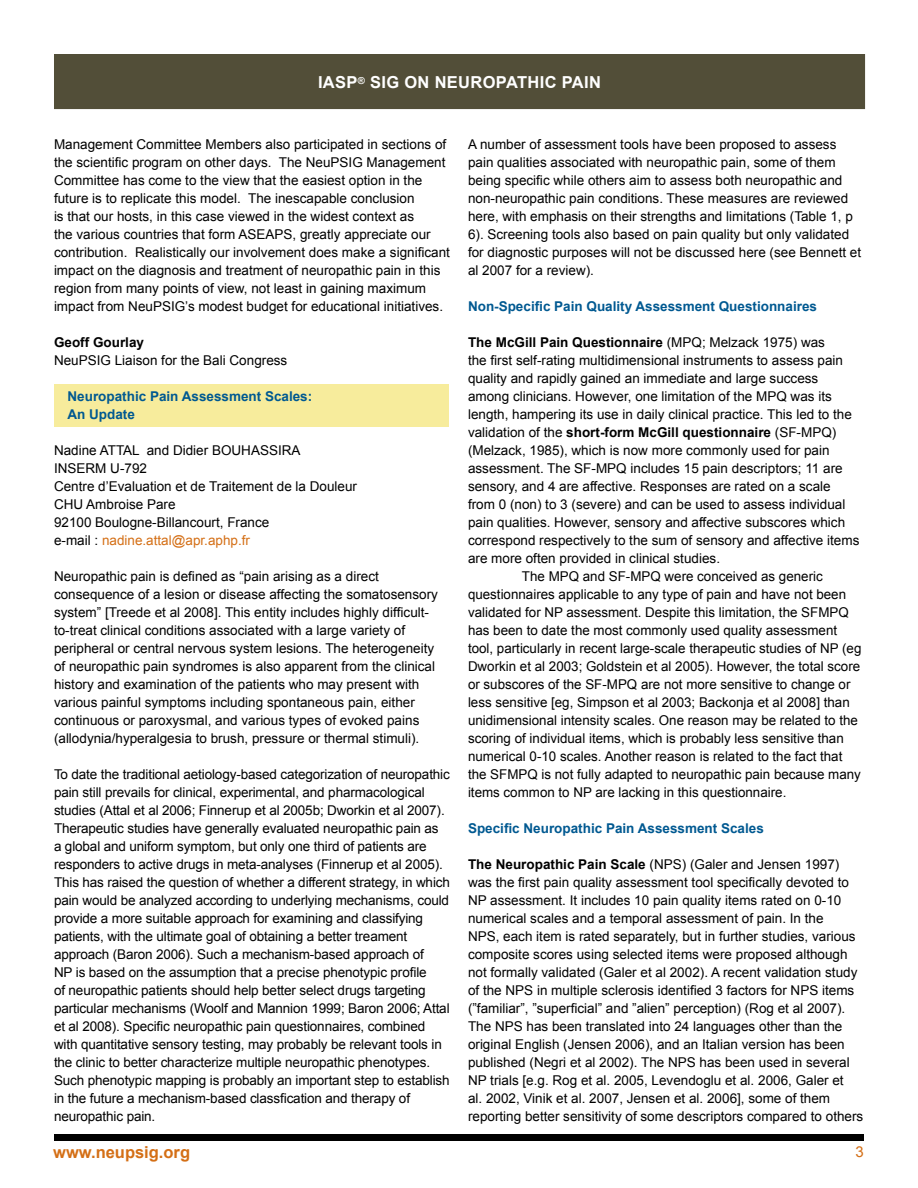
<style>
.page{position:relative;width:918px;height:1188px;background:#fff}
.page>*{position:absolute;margin:0;border:0;box-sizing:border-box;transform-origin:0 0}
.t1{font:700 16.5px "Arial";letter-spacing:.02em;color:#fff}
.t2{font:700 16.5px "Arial";color:#d46f16}
.t3{font:15px "Arial";color:#d46f16}
.t4{font:13.5px/18px "Arial";color:#000}
.t5{font:700 13.5px/18px "Arial";color:#005991}
.t6{font:700 13.5px "Arial";color:#000}
.s1{color:#d46f16}
.s2{font-weight:400}
.s3{font-weight:700}
</style>
<div class="page">
<div style="left:55px;top:384px;width:394px;height:42px;background:#f7ec9c"></div>
<div style="left:54px;top:1134px;width:810px;height:6px;background:#000"></div>
<div style="left:54px;top:54px;width:810px;height:54px;background:#524e38"></div>
<div style="left:54px;top:54px;width:811px;height:55px;border:1px solid #524e38"></div>
<p class="t1" style="left:318px;top:72px;width:129px">IASP<sup>®</sup> SIG on Neu</p>
<p class="t1" style="left:471px;top:72px;width:132px">ropathic P-ai n</p>
<p class="t4" style="left:54px;top:135px;width:397px">Management Committee Members also participated in sections of the scientific program on other days. The NeuPSIG Management Committee has come to the view that the easiest option in the future is to replicate this model. The inescapable conclusion<br>is that our hosts, in this case viewed in the widest context as<br>the various countries that form ASEAPS, greatly appreciate our contribution. Realistically our involvement does make a significant impact on the diagnosis and treatment of neuropathic pain in this region from many points of view, not least in gaining maximum impact from NeuPSIG’s modest budget for educational initiatives.</p>
<p class="t6" style="left:54px;top:335px;width:92px">Geoff Gourlay</p>
<p class="t4" style="left:54px;top:351px;width:235px">NeuPSIG Liaison for the Bali Congress</p>
<p class="t5" style="left:68px;top:387px;width:246px">Neuropathic Pain Assessment Scales:<br>An Update</p>
<p class="t4" style="left:54px;top:441px;width:305px">Nadine ATTAL and Didier BOUHASSIRA<br>INSERM U-792<br>Centre d’Evaluation et de Traitement de la Douleur<br>CHU Ambroise Pare<br>92100 Boulogne-Billancourt, France<br>e-mail : <span class="s1">nadine.attal@apr.aphp.fr</span></p>
<p class="t4" style="left:54px;top:567px;width:385px">Neuropathic pain is defined as “pain arising as a direct consequence of a lesion or disease affecting the somatosensory system” [Treede et al 2008]. This entity includes highly difficult&shy;to-treat clinical conditions associated with a large variety of peripheral or central nervous system lesions. The heterogeneity of neuropathic pain syndromes is also apparent from the clinical history and examination of the patients who may present with various painful symptoms including spontaneous pain, either continuous or paroxysmal, and various types of evoked pains (allodynia/hyperalgesia to brush, pressure or thermal stimuli).</p>
<p class="t4" style="left:54px;top:765px;width:397px">To date the traditional aetiology-based categorization of neuropathic pain still prevails for clinical, experimental, and pharmacological studies (Attal et al 2006; Finnerup et al 2005b; Dworkin et al 2007).<br>Therapeutic studies have generally evaluated neuropathic pain as<br>a global and uniform symptom, but only one third of patients are responders to active drugs in meta-analyses (Finnerup et al 2005).<br>This has raised the question of whether a different strategy, in which pain would be analyzed according to underlying mechanisms, could provide a more suitable approach for examining and classifying patients, with the ultimate goal of obtaining a better treament approach (Baron 2006). Such a mechanism-based approach of<br>NP is based on the assumption that a precise phenotypic profile<br>of neuropathic patients should help better select drugs targeting particular mechanisms (Woolf and Mannion 1999; Baron 2006; Attal et al 2008). Specific neuropathic pain questionnaires, combined with quantitative sensory testing, may probably be relevant tools in the clinic to better characterize multiple neuropathic phenotypes.<br>Such phenotypic mapping is probably an important step to establish in the future a mechanism-based classfication and therapy of neuropathic pain.</p>
<p class="t4" style="left:468px;top:135px;width:395px">A number of assessment tools have been proposed to assess pain qualities associated with neuropathic pain, some of them being specific while others aim to assess both neuropathic and non-neuropathic pain conditions. These measures are reviewed here, with emphasis on their strengths and limitations (Table 1, p 6). Screening tools also based on pain quality but only validated for diagnostic purposes will not be discussed here (see Bennett et al 2007 for a review).</p>
<p class="t5" style="left:468px;top:297px;width:351px">Non-Specific Pain Quality Assessment Questionnaires</p>
<p class="t6" style="left:468px;top:334px;width:359px">The McGill Pain Questionnaire <span class="s2">(MPQ; Melzack 1975) was</span></p>
<p class="t4" style="left:468px;top:351px;width:377px">the first self-rating multidimensional instruments to assess pain</p>
<p class="t4" style="left:468px;top:369px;width:352px">quality and rapidly gained an immediate and large success</p>
<p class="t4" style="left:468px;top:387px;width:365px">among clinicians. However, one limitation of the MPQ was its</p>
<p class="t4" style="left:468px;top:405px;width:385px">length, hampering its use in daily clinical practice. This led to the</p>
<p class="t6" style="left:468px;top:424px;width:370px"><span class="s2">validation of the</span> short-form McGill questionnaire <span class="s2">(SF-MPQ)</span></p>
<p class="t4" style="left:468px;top:441px;width:363px">(Melzack, 1985), which is now more commonly used for pain</p>
<p class="t4" style="left:468px;top:459px;width:376px">assessment. The SF-MPQ includes 15 pain descriptors; 11 are</p>
<p class="t4" style="left:468px;top:477px;width:364px">sensory, and 4 are affective. Responses are rated on a scale</p>
<p class="t4" style="left:468px;top:495px;width:379px">from 0 (non) to 3 (severe) and can be used to assess individual</p>
<p class="t4" style="left:468px;top:513px;width:379px">pain qualities. However, sensory and affective subscores which</p>
<p class="t4" style="left:468px;top:531px;width:393px">correspond respectively to the sum of sensory and affective items</p>
<p class="t4" style="left:468px;top:549px;width:254px">are more often provided in clinical studies.</p>
<p class="t4" style="left:522px;top:567px;width:302px">The MPQ and SF-MPQ were conceived as generic</p>
<p class="t4" style="left:468px;top:585px;width:380px">questionnaires applicable to any type of pain and have not been</p>
<p class="t4" style="left:468px;top:603px;width:382px">validated for NP assessment. Despite this limitation, the SFMPQ</p>
<p class="t4" style="left:468px;top:621px;width:371px">has been to date the most commonly used quality assessment</p>
<p class="t4" style="left:468px;top:639px;width:395px">tool, particularly in recent large-scale therapeutic studies of NP (eg</p>
<p class="t4" style="left:468px;top:657px;width:394px">Dworkin et al 2003; Goldstein et al 2005). However, the total score</p>
<p class="t4" style="left:468px;top:675px;width:384px">or subscores of the SF-MPQ are not more sensitive to change or</p>
<p class="t4" style="left:468px;top:693px;width:383px">less sensitive [eg, Simpson et al 2003; Backonja et al 2008] than</p>
<p class="t4" style="left:468px;top:711px;width:391px">unidimensional intensity scales. One reason may be related to the</p>
<p class="t4" style="left:468px;top:729px;width:377px">scoring of individual items, which is probably less sensitive than</p>
<p class="t4" style="left:468px;top:747px;width:376px">numerical 0-10 scales. Another reason is related to the fact that</p>
<p class="t4" style="left:468px;top:765px;width:394px">the SFMPQ is not fully adapted to neuropathic pain because many</p>
<p class="t4" style="left:468px;top:783px;width:320px">items common to NP are lacking in this questionnaire.</p>
<p class="t5" style="left:468px;top:819px;width:297px">Specific Neuropathic Pain Assessment Scales</p>
<p class="t4" style="left:468px;top:855px;width:397px"><span class="s3">The Neuropathic Pain Scale</span> (NPS) (Galer and Jensen 1997) was the first pain quality assessment tool specifically devoted to NP assessment. It includes 10 pain quality items rated on 0-10 numerical scales and a temporal assessment of pain. In the<br>NPS, each item is rated separately, but in further studies, various composite scores using selected items were proposed although not formally validated (Galer et al 2002). A recent validation study of the NPS in multiple sclerosis identified 3 factors for NPS items (”familiar”, ”superficial” and ”alien” perception) (Rog et al 2007).<br>The NPS has been translated into 24 languages other than the original English (Jensen 2006), and an Italian version has been published (Negri et al 2002). The NPS has been used in several NP trials [e.g. Rog et al. 2005, Levendoglu et al. 2006, Galer et<br>al. 2002, Vinik et al. 2007, Jensen et al. 2006], some of them reporting better sensitivity of some descriptors compared to others</p>
<p class="t2" style="left:53px;top:1143px;width:138px">www.neupsig.org</p>
<p class="t3" style="left:856px;top:1144px;width:10px">3</p>
</div>
